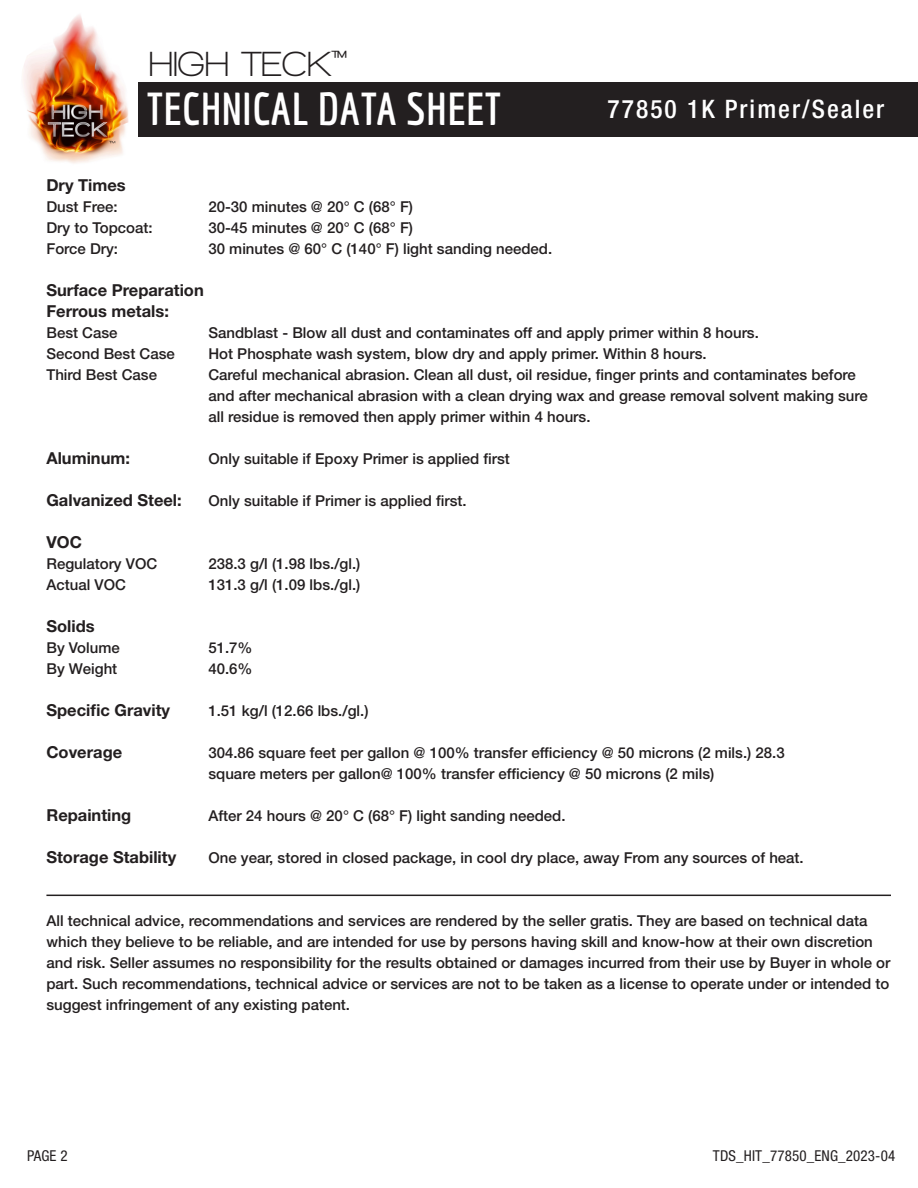
<style>
.page{position:relative;width:918px;height:1188px;background:#fff}
.page>*{position:absolute;margin:0;border:0;box-sizing:border-box;transform-origin:0 0}
.t1{font:700 45px "Economica";letter-spacing:.01em;color:#fff}
.Item_Info{font:700 35.7px "Walkway";color:#231f20}
.t2{font:500 condensed 25.5px "Helvetica Neue LT Std";letter-spacing:.08em;color:#fff}
.t3{font:700 16.5px "Helvetica Neue LT Std";color:#231f20}
.t4{font:500 15px/21px "Helvetica Neue LT Std";color:#231f20}
.t5{font:condensed 15px "Helvetica Neue LT Std";letter-spacing:.01em;color:#231f20}
</style>
<div class="page">
<img style="left:23px;top:15px;width:106px;height:149px">
<div style="left:138px;top:82px;width:780px;height:55px;background:#231f20"></div>
<hr style="left:46px;top:895px;width:845px;height:1px;background:#231f20">
<p class="Item_Info" style="left:149px;top:45px;width:200px">HIGH TECK<sup>™</sup></p>
<p class="t1" style="left:147px;top:83px;width:356px">TECHNICAL DATA SHEET</p>
<p class="t2" style="left:608px;top:94px;width:278px">77850 1K Primer/Sealer</p>
<p class="t3" style="left:46px;top:175px;width:81px">Dry Times</p>
<p class="t4" style="left:46px;top:196px;width:73px">Dust Free:</p>
<p class="t4" style="left:208px;top:196px;width:206px">20-30 minutes @ 20° C (68° F)</p>
<p class="t4" style="left:46px;top:217px;width:108px">Dry to Topcoat:</p>
<p class="t4" style="left:208px;top:217px;width:206px">30-45 minutes @ 20° C (68° F)</p>
<p class="t4" style="left:46px;top:238px;width:73px">Force Dry:</p>
<p class="t4" style="left:208px;top:238px;width:345px">30 minutes @ 60° C (140° F) light sanding needed.</p>
<p class="t3" style="left:46px;top:280px;width:159px">Surface Preparation</p>
<p class="t3" style="left:46px;top:301px;width:124px">Ferrous metals:</p>
<p class="t4" style="left:46px;top:322px;width:73px">Best Case</p>
<p class="t4" style="left:208px;top:322px;width:552px">Sandblast - Blow all dust and contaminates off and apply primer within 8 hours.</p>
<p class="t4" style="left:46px;top:343px;width:130px">Second Best Case</p>
<p class="t4" style="left:208px;top:343px;width:500px">Hot Phosphate wash system, blow dry and apply primer. Within 8 hours.</p>
<p class="t4" style="left:46px;top:364px;width:112px">Third Best Case</p>
<p class="t4" style="left:208px;top:364px;width:649px">Careful mechanical abrasion. Clean all dust, oil residue, finger prints and contaminates before</p>
<p class="t4" style="left:208px;top:385px;width:661px">and after mechanical abrasion with a clean drying wax and grease removal solvent making sure</p>
<p class="t4" style="left:208px;top:406px;width:384px">all residue is removed then apply primer within 4 hours.</p>
<p class="t3" style="left:46px;top:448px;width:85px">Aluminum:</p>
<p class="t4" style="left:208px;top:448px;width:303px">Only suitable if Epoxy Primer is applied first</p>
<p class="t3" style="left:46px;top:490px;width:137px">Galvanized Steel:</p>
<p class="t4" style="left:208px;top:490px;width:260px">Only suitable if Primer is applied first.</p>
<p class="t3" style="left:46px;top:532px;width:37px">VOC</p>
<p class="t4" style="left:46px;top:553px;width:112px">Regulatory VOC</p>
<p class="t4" style="left:208px;top:553px;width:154px">238.3 g/l (1.98 lbs./gl.)</p>
<p class="t4" style="left:46px;top:574px;width:81px">Actual VOC</p>
<p class="t4" style="left:208px;top:574px;width:154px">131.3 g/l (1.09 lbs./gl.)</p>
<p class="t3" style="left:46px;top:616px;width:50px">Solids</p>
<p class="t4" style="left:46px;top:637px;width:75px">By Volume</p>
<p class="t4" style="left:208px;top:637px;width:46px">51.7%</p>
<p class="t4" style="left:46px;top:658px;width:72px">By Weight</p>
<p class="t4" style="left:208px;top:658px;width:46px">40.6%</p>
<p class="t3" style="left:46px;top:700px;width:125px">Specific Gravity</p>
<p class="t4" style="left:208px;top:700px;width:162px">1.51 kg/l (12.66 lbs./gl.)</p>
<p class="t3" style="left:46px;top:742px;width:77px">Coverage</p>
<p class="t4" style="left:208px;top:742px;width:578px">304.86 square feet per gallon @ 100% transfer efficiency @ 50 microns (2 mils.) 28.3 square meters per gallon@ 100% transfer efficiency @ 50 microns (2 mils)</p>
<p class="t3" style="left:46px;top:805px;width:86px">Repainting</p>
<p class="t4" style="left:208px;top:805px;width:359px">After 24 hours @ 20° C (68° F) light sanding needed.</p>
<p class="t3" style="left:46px;top:847px;width:131px">Storage Stability</p>
<p class="t4" style="left:208px;top:847px;width:597px">One year, stored in closed package, in cool dry place, away From any sources of heat.</p>
<p class="t4" style="left:46px;top:910px;width:845px">All technical advice, recommendations and services are rendered by the seller gratis. They are based on technical data which they believe to be reliable, and are intended for use by persons having skill and know-how at their own discretion and risk. Seller assumes no responsibility for the results obtained or damages incurred from their use by Buyer in whole or part. Such recommendations, technical advice or services are not to be taken as a license to operate under or intended to suggest infringement of any existing patent.</p>
<p class="t5" style="left:27px;top:1147px;width:42px">PAGE 2</p>
<p class="t5" style="left:713px;top:1147px;width:184px">TDS_HIT_77850_ENG_2023-04</p>
</div>
